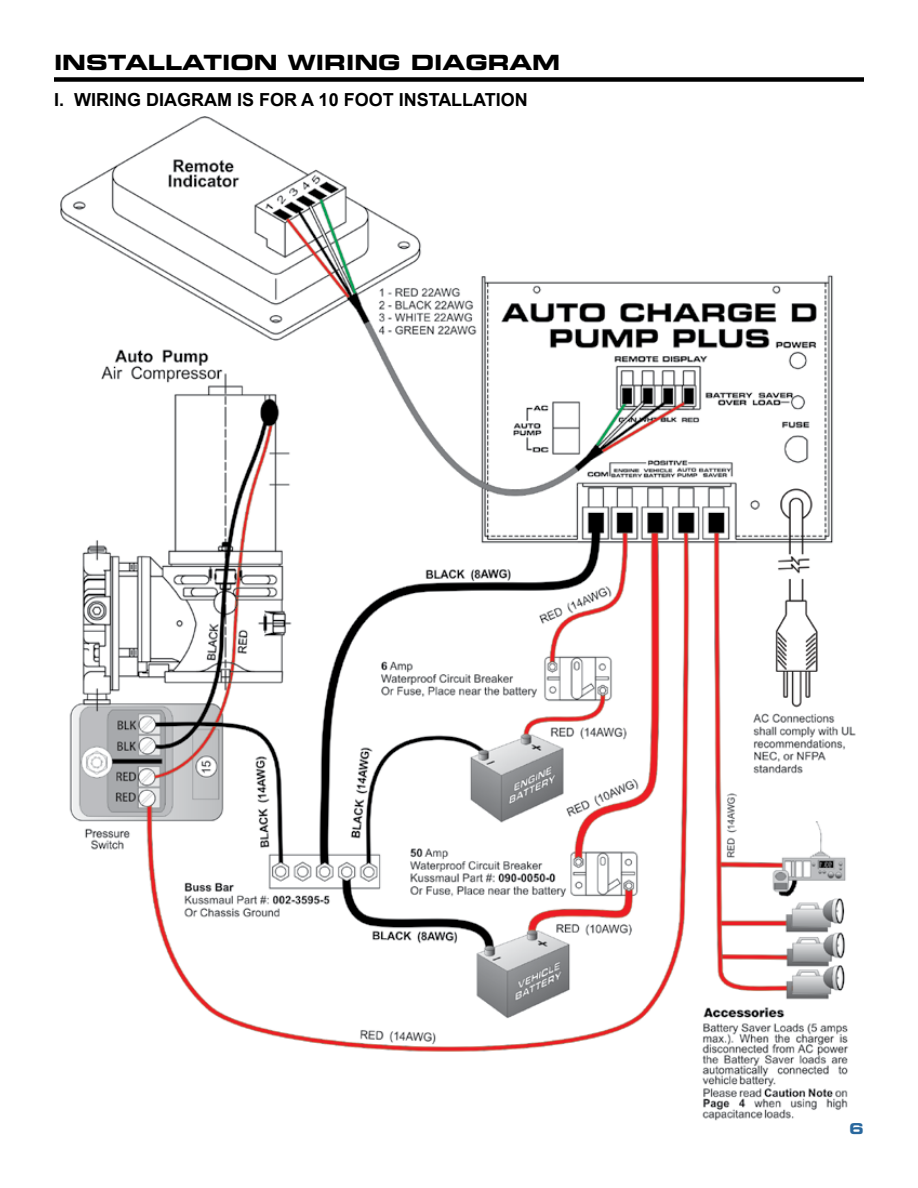
<style>
.page{position:relative;width:918px;height:1188px;background:#fff}
.page>*{position:absolute;margin:0;border:0;box-sizing:border-box;transform-origin:0 0}
.t1{font:21px "Eurostile Bold Extended Two";color:#000}
.t2{font:700 18px "Arial";color:#000}
.t3{font:15px "Eurostile Bold Extended Two";color:#29689e}
</style>
<div class="page">
<div style="left:54px;top:77px;width:810px;height:5px;background:#000"></div>
<img style="left:61px;top:117px;width:795px;height:1004px">
<p class="t1" style="left:54px;top:48px;width:508px">INSTALLATION WIRING DIAGRAM</p>
<p class="t2" style="left:54px;top:88px;width:475px">I. WIRING DIAGRAM IS FOR A 10 FOOT INSTALLATION</p>
<p class="t3" style="left:849px;top:1118px;width:16px">6</p>
</div>
